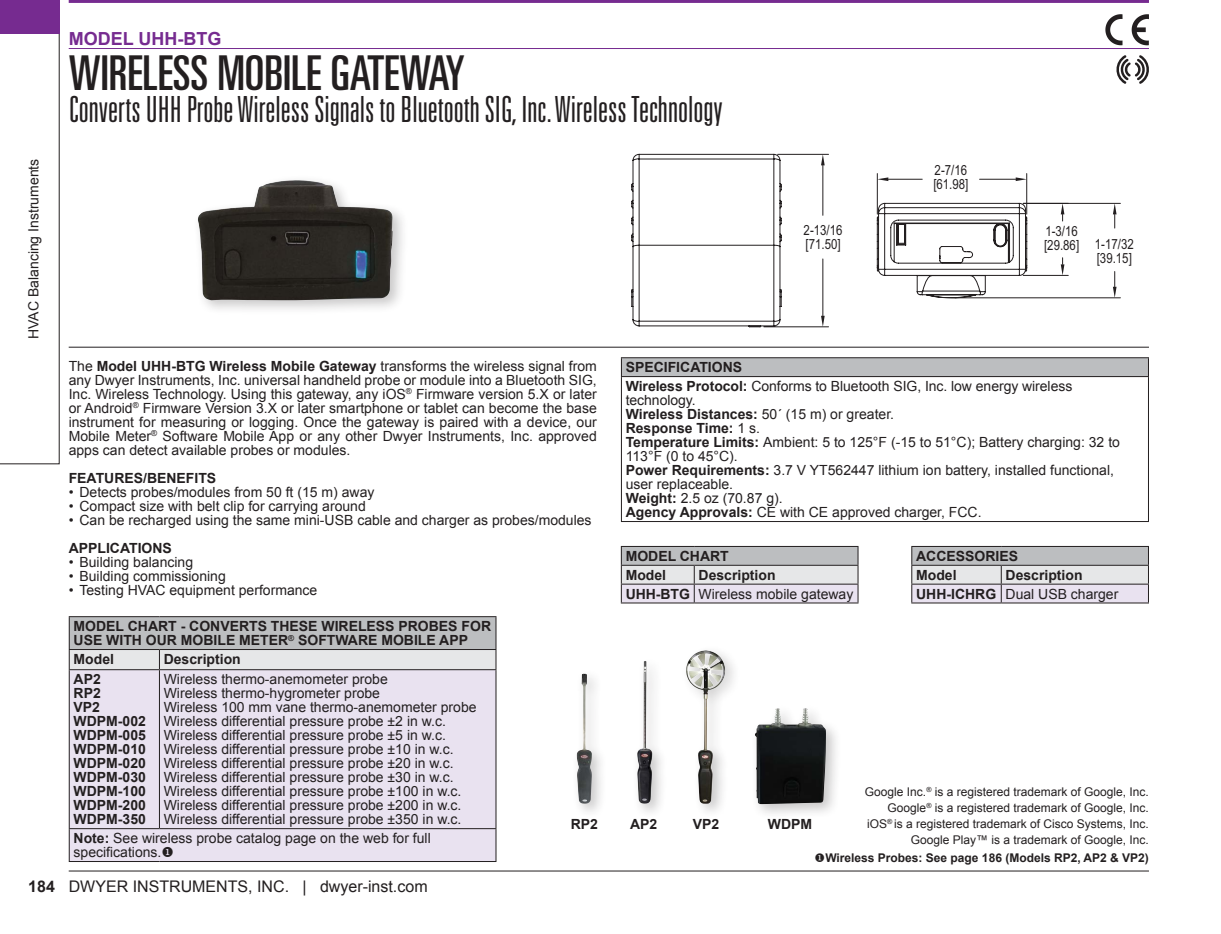
<style>
.page{position:relative;width:1221px;height:934px;background:#fff}
.page>*{position:absolute;margin:0;border:0;box-sizing:border-box;transform-origin:0 0}
.t1{font:ultra-condensed 48px "Univers LT Std";color:#231f20}
.t2{font:300 ultra-condensed 36px "Univers LT Std";color:#231f20}
.t3{font:700 18px "Arial";color:#762b90}
.t4{font:16px "Arial";color:#231f20}
.t5{font:14px/14px "Arial";color:#231f20}
.t6{font:700 14px/14px "Arial";color:#231f20}
.t7{font:14px/14px "Arial Narrow";color:#231f20}
.t8{font:12px/16px "Arial";color:#231f20;text-align:right}
.t9{font:700 12px "Arial";color:#231f20}
.s1{font-weight:700}
.s2{font-weight:400}
</style>
<div class="page">
<hr style="left:69px;top:48px;width:1080px;height:1px;background:#762b90">
<svg style="left:1131px;top:14px;width:18px;height:31px"></svg>
<svg style="left:1105px;top:14px;width:17px;height:31px"></svg>
<svg style="left:631px;top:154px;width:396px;height:173px"></svg>
<hr style="left:1023px;top:275px;width:45px;height:1px;background:#231f20">
<svg style="left:1060px;top:204px;width:4px;height:17px"></svg>
<svg style="left:1060px;top:258px;width:4px;height:17px"></svg>
<hr style="left:1023px;top:203px;width:97px;height:1px;background:#231f20">
<hr style="left:955px;top:297px;width:165px;height:1px;background:#231f20">
<svg style="left:1113px;top:203px;width:3px;height:25px"></svg>
<svg style="left:1113px;top:271px;width:3px;height:27px"></svg>
<div style="left:192px;top:174px;width:216px;height:142px;background:#231f20;opacity:.25"></div>
<img style="left:198px;top:180px;width:194px;height:120px">
<hr style="left:69px;top:0;width:1080px;height:3px;background:#762b90">
<hr style="left:69px;top:346px;width:1080px;height:1px;background:#231f20">
<div style="left:621px;top:357px;width:527px;height:19px;background:#bcbec0"></div>
<hr style="left:1148px;top:377px;width:1px;height:144px;background:#231f20">
<hr style="left:621px;top:377px;width:1px;height:144px;background:#231f20">
<hr style="left:621px;top:521px;width:528px;height:1px;background:#231f20">
<hr style="left:621px;top:357px;width:528px;height:1px;background:#231f20">
<svg style="left:621px;top:358px;width:1px;height:18px"></svg>
<svg style="left:1148px;top:358px;width:1px;height:18px"></svg>
<hr style="left:621px;top:376px;width:528px;height:1px;background:#231f20">
<div style="left:571px;top:668px;width:37px;height:149px;background:#231f20;opacity:.25"></div>
<img style="left:577px;top:673px;width:15px;height:130px">
<div style="left:631px;top:655px;width:37px;height:164px;background:#231f20;opacity:.25"></div>
<img style="left:637px;top:660px;width:15px;height:143px">
<div style="left:680px;top:645px;width:61px;height:174px;background:#231f20;opacity:.25"></div>
<img style="left:686px;top:650px;width:39px;height:153px">
<div style="left:750px;top:703px;width:92px;height:116px;background:#231f20;opacity:.25"></div>
<img style="left:755px;top:708px;width:71px;height:96px">
<hr style="left:69px;top:870px;width:1080px;height:1px;background:#231f20">
<svg style="left:0;top:33px;width:60px;height:431px"></svg>
<div style="left:0;top:0;width:60px;height:33px;background:#762b90"></div>
<svg style="left:1116px;top:55px;width:33px;height:29px"></svg>
<hr style="left:621px;top:546px;width:73px;height:1px;background:#231f20">
<hr style="left:694px;top:546px;width:164px;height:1px;background:#231f20">
<svg style="left:621px;top:547px;width:237px;height:56px;background:#cfced3"></svg>
<hr style="left:621px;top:564px;width:73px;height:1px;background:#231f20">
<hr style="left:694px;top:564px;width:164px;height:1px;background:#231f20">
<hr style="left:911px;top:546px;width:90px;height:1px;background:#231f20">
<hr style="left:1001px;top:546px;width:148px;height:1px;background:#231f20">
<svg style="left:911px;top:547px;width:238px;height:56px;background:#cfced3"></svg>
<hr style="left:911px;top:564px;width:90px;height:1px;background:#231f20">
<hr style="left:1001px;top:564px;width:148px;height:1px;background:#231f20">
<div style="left:69px;top:616px;width:427px;height:33px;background:#bcbec0"></div>
<div style="left:70px;top:670px;width:425px;height:190px;background:#e9e2f0"></div>
<hr style="left:69px;top:669px;width:90px;height:1px;background:#231f20">
<hr style="left:159px;top:669px;width:337px;height:1px;background:#231f20">
<hr style="left:69px;top:670px;width:1px;height:158px;background:#231f20">
<hr style="left:69px;top:828px;width:90px;height:1px;background:#231f20">
<hr style="left:69px;top:829px;width:1px;height:31px;background:#231f20">
<hr style="left:69px;top:860px;width:90px;height:1px;background:#231f20">
<hr style="left:159px;top:860px;width:337px;height:1px;background:#231f20">
<hr style="left:159px;top:670px;width:1px;height:158px;background:#231f20">
<hr style="left:159px;top:828px;width:337px;height:1px;background:#231f20">
<div style="left:69px;top:650px;width:427px;height:19px;background:#e6e7e8"></div>
<hr style="left:495px;top:670px;width:1px;height:158px;background:#231f20">
<hr style="left:495px;top:829px;width:1px;height:31px;background:#231f20">
<hr style="left:69px;top:616px;width:90px;height:1px;background:#231f20">
<hr style="left:69px;top:617px;width:1px;height:32px;background:#231f20">
<hr style="left:159px;top:616px;width:337px;height:1px;background:#231f20">
<hr style="left:495px;top:617px;width:1px;height:32px;background:#231f20">
<hr style="left:69px;top:649px;width:90px;height:1px;background:#231f20">
<hr style="left:159px;top:649px;width:337px;height:1px;background:#231f20">
<p class="t3" style="left:69px;top:27px;width:154px">MODEL UHH-BTG</p>
<p class="t5" style="left:27px;top:339px;width:182px;rotate:-90deg">HVAC Balancing Instruments</p>
<h1 class="t1" style="left:69px;top:46px;width:398px">WIRELESS MOBILE GATEWAY</h1>
<h2 class="t2" style="left:69px;top:90px;width:655px">Converts UHHProbe Wireless Signals to Bluetooth SIG, Inc. Wireless Technology</h2>
<p class="t7" style="left:803px;top:222px;width:40px">2-13/16 [71.50]</p>
<p class="t7" style="left:933px;top:162px;width:37px">2-7/16 [61.98]</p>
<p class="t7" style="left:1045px;top:224px;width:34px">1-3/16</p>
<p class="t7" style="left:1044px;top:237px;width:91px">[29.86] 1-17/32</p>
<p class="t7" style="left:1096px;top:250px;width:37px">[39.15]</p>
<p class="t5" style="left:69px;top:359px;width:530px;text-align:justify">The <span class="s1">Model UHH-BTG Wireless Mobile Gateway</span> transforms the wireless signal from any Dwyer Instruments, Inc. universal handheld probe or module into a Bluetooth SIG, Inc. Wireless Technology. Using this gateway, any iOS<sup>®</sup> Firmware version 5.X or later or Android<sup>®</sup> Firmware Version 3.X or later smartphone or tablet can become the base instrument for measuring or logging. Once the gateway is paired with a device, our Mobile Meter<sup>®</sup> Software Mobile App or any other Dwyer Instruments, Inc. approved apps can detect available probes or modules.</p>
<p class="t6" style="left:69px;top:471px;width:149px">FEATURES/BENEFITS</p>
<p class="t5" style="left:69px;top:485px;width:307px">• Detects probes/modules from 50 ft (15 m) away</p>
<p class="t5" style="left:69px;top:499px;width:299px">• Compact size with belt clip for carrying around</p>
<p class="t5" style="left:69px;top:513px;width:524px">• Can be recharged using the same mini-USB cable and charger as probes/modules</p>
<p class="t6" style="left:69px;top:541px;width:105px">APPLICATIONS</p>
<p class="t5" style="left:69px;top:555px;width:126px">• Building balancing</p>
<p class="t5" style="left:69px;top:569px;width:159px">• Building commissioning</p>
<p class="t5" style="left:69px;top:583px;width:250px">• Testing HVAC equipment performance</p>
<p class="t5" style="left:626px;top:358px;width:448px;line-height:18.8px"><span class="s1">SPECIFICATIONS<br>Wireless Protocol:</span> Conforms to Bluetooth SIG, Inc. low energy wireless</p>
<p class="t5" style="left:626px;top:393px;width:496px">technology.<br><span class="s1">Wireless Distances:</span> 50´ (15 m) or greater.<br><span class="s1">Response Time:</span> 1 s.<br><span class="s1">Temperature Limits:</span> Ambient: 5 to 125°F (-15 to 51°C); Battery charging: 32 to 113°F (0 to 45°C).<br><span class="s1">Power Requirements:</span> 3.7 V YT562447 lithium ion battery, installed functional, user replaceable.<br><span class="s1">Weight:</span> 2.5 oz (70.87 g).<br><span class="s1">Agency Approvals:</span> CE with CE approved charger, FCC.</p>
<p class="t6" style="left:626px;top:547px;width:105px;line-height:18.8px">MODEL CHART<br>Model</p>
<p class="t5" style="left:626px;top:565px;width:229px;line-height:18.8px;text-align:center"><span class="s1">Description<br>UHH-BTG</span> Wireless mobile gateway</p>
<p class="t6" style="left:916px;top:547px;width:103px;line-height:18.8px">ACCESSORIES<br>Model</p>
<p class="t6" style="left:916px;top:565px;width:204px;line-height:18.8px;text-indent:89px">Description<br>UHH-ICHRG <span class="s2">Dual USB charger</span></p>
<p class="t6" style="left:74px;top:619px;width:419px">MODEL CHART - CONVERTS THESE WIRELESS PROBES FOR<br>USE WITH OUR MOBILE METER<sup>®</sup> SOFTWARE MOBILE APP</p>
<p class="t6" style="left:74px;top:652px;width:42px">Model</p>
<p class="t6" style="left:164px;top:652px;width:79px">Description</p>
<p class="t6" style="left:74px;top:672px;width:74px">AP2<br>RP2<br>VP2<br>WDPM-002<br>WDPM-005<br>WDPM-010<br>WDPM-020<br>WDPM-030<br>WDPM-100<br>WDPM-200<br>WDPM-350</p>
<p class="t5" style="left:164px;top:672px;width:314px">Wireless thermo-anemometer probe<br>Wireless thermo-hygrometer probe<br>Wireless 100 mm vane thermo-anemometer probe Wireless differential pressure probe ±2 in w.c.<br>Wireless differential pressure probe ±5 in w.c.<br>Wireless differential pressure probe ±10 in w.c.<br>Wireless differential pressure probe ±20 in w.c.<br>Wireless differential pressure probe ±30 in w.c.<br>Wireless differential pressure probe ±100 in w.c.<br>Wireless differential pressure probe ±200 in w.c.<br>Wireless differential pressure probe ±350 in w.c.</p>
<p class="t5" style="left:74px;top:831px;width:359px"><span class="s1">Note:</span> See wireless probe catalog page on the web for full specifications.◆</p>
<p class="t6" style="left:571px;top:817px;width:29px">RP2</p>
<p class="t6" style="left:630px;top:817px;width:29px">AP2</p>
<p class="t6" style="left:693px;top:817px;width:28px">VP2</p>
<p class="t6" style="left:768px;top:817px;width:46px">WDPM</p>
<p class="t8" style="left:865px;top:783px;width:285px">Google Inc.<sup>®</sup> is a registered trademark of Google, Inc.<br>Google<sup>®</sup> is a registered trademark of Google, Inc. iOS<sup>®</sup> is a registered trademark of Cisco Systems, Inc.<br>Google Play™ is a trademark of Google, Inc.</p>
<p class="t9" style="left:814px;top:849px;width:336px">◆Wireless Probes: See page 186 (Models RP2, AP2 &amp; VP2)</p>
<p class="t4" style="left:28px;top:875px;width:401px"><span class="s1">184</span> DWYER INSTRUMENTS, INC. | dwyer-inst.com</p>
</div>
